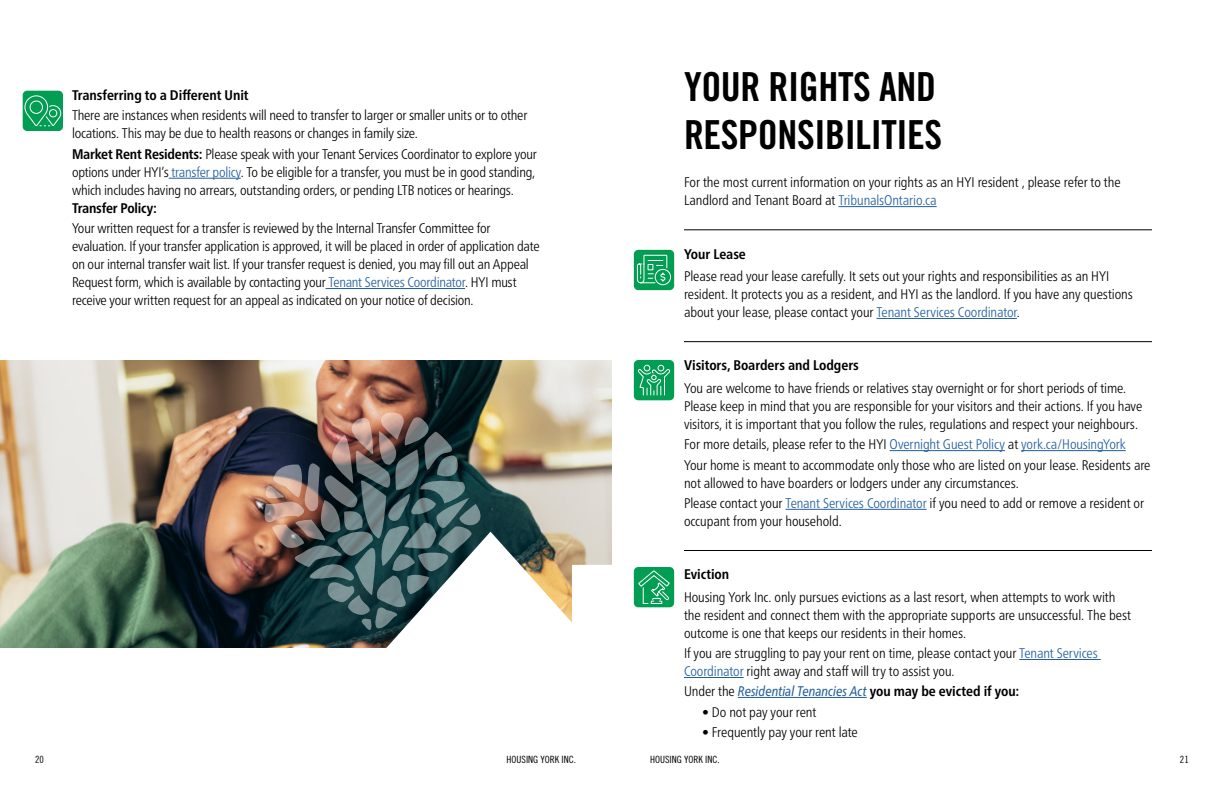
<style>
.page{position:relative;width:1224px;height:792px;background:#fff}
.page>*{position:absolute;margin:0;border:0;box-sizing:border-box;transform-origin:0 0}
.t1{font:40px/48px "Trade Gothic LT Pro Bd Cn 20";letter-spacing:-.01em;color:#000}
.Body{font:300 condensed 14px/18px "Frutiger Neue LT Pro";letter-spacing:-.01em;color:#000}
.Body-2{font:300 condensed 14px "Frutiger Neue LT Pro";letter-spacing:-.005em;color:#215e9e}
.t2{font:700 condensed 14px "Frutiger Neue LT Pro";letter-spacing:-.005em;color:#000}
.Body-3{font:italic condensed 14px "Frutiger Neue LT Pro";letter-spacing:-.005em;color:#215e9e}
.bullets{font:300 condensed 14px "Frutiger Neue LT Pro";letter-spacing:-.01em;color:#000}
.t3{font:10px "Trade Gothic LT Pro Cn 18";color:#000}
.s1{font-weight:700}
.s2{color:#215e9e}
.s3{color:#000}
.s4{font-weight:300;font-style:normal;color:#000}
.s5{font-weight:700;font-style:normal;color:#000}
</style>
<div class="page">
<hr style="left:169px;top:178px;width:72px;height:1px;background:#215e9e">
<hr style="left:326px;top:288px;width:139px;height:1px;background:#215e9e">
<div style="left:23px;top:91px;width:40px;height:40px;background:#009d52;border-radius:4px"></div>
<svg style="left:24px;top:95px;width:38px;height:32px"></svg>
<img style="left:0;top:360px;width:612px;height:288px">
<img style="left:260px;top:408px;width:352px;height:240px">
<hr style="left:839px;top:206px;width:98px;height:1px;background:#215e9e">
<hr style="left:684px;top:230px;width:468px;height:1px;background:#000">
<hr style="left:876px;top:318px;width:141px;height:1px;background:#215e9e">
<hr style="left:684px;top:341px;width:468px;height:1px;background:#000">
<hr style="left:890px;top:450px;width:115px;height:1px;background:#215e9e">
<hr style="left:1021px;top:450px;width:105px;height:1px;background:#215e9e">
<hr style="left:786px;top:509px;width:141px;height:1px;background:#215e9e">
<hr style="left:684px;top:550px;width:468px;height:1px;background:#000">
<hr style="left:1019px;top:659px;width:82px;height:1px;background:#215e9e">
<hr style="left:684px;top:677px;width:60px;height:1px;background:#215e9e">
<hr style="left:738px;top:697px;width:129px;height:1px;background:#215e9e">
<div style="left:634px;top:250px;width:40px;height:40px;background:#009d52;border-radius:4px"></div>
<svg style="left:636px;top:254px;width:35px;height:32px"></svg>
<div style="left:634px;top:360px;width:40px;height:40px;background:#009d52;border-radius:4px"></div>
<svg style="left:637px;top:364px;width:34px;height:32px"></svg>
<div style="left:634px;top:567px;width:40px;height:40px;background:#009d52;border-radius:4px"></div>
<svg style="left:638px;top:570px;width:32px;height:34px"></svg>
<h2 class="t2" style="left:72px;top:87px;width:178px">Transferring to a Different Unit</h2>
<p class="Body" style="left:72px;top:107px;width:457px">There are instances when residents will need to transfer to larger or smaller units or to other locations. This may be due to health reasons or changes in family size.</p>
<p class="Body" style="left:72px;top:145px;width:466px"><span class="s1">Market Rent Residents:</span> Please speak with your Tenant Services Coordinator to explore your options under HYI’s <span class="s2">transfer policy</span>. To be eligible for a transfer, you must be in good standing, which includes having no arrears, outstanding orders, or pending LTB notices or hearings.<br><span class="s1">Transfer Policy:</span></p>
<p class="Body" style="left:72px;top:219px;width:469px">Your written request for a transfer is reviewed by the Internal Transfer Committee for evaluation. If your transfer application is approved, it will be placed in order of application date on our internal transfer wait list. If your transfer request is denied, you may fill out an Appeal Request form, which is available by contacting your <span class="s2">Tenant Services Coordinator</span>. HYI must receive your written request for an appeal as indicated on your notice of decision.</p>
<h1 class="t1" style="left:684px;top:62px;width:260px">YOUR RIGHTS AND<br>RESPONSIBILITIES</h1>
<p class="Body" style="left:684px;top:173px;width:438px">For the most current information on your rights as an HYI resident , please refer to the<br>Landlord and Tenant Board at <span class="s2">TribunalsOntario.ca</span></p>
<h2 class="t2" style="left:684px;top:245px;width:63px">Your Lease</h2>
<p class="Body" style="left:684px;top:267px;width:450px">Please read your lease carefully. It sets out your rights and responsibilities as an HYI resident. It protects you as a resident, and HYI as the landlord. If you have any questions about your lease, please contact your <span class="s2">Tenant Services Coordinator</span>.</p>
<h2 class="t2" style="left:684px;top:357px;width:176px">Visitors, Boarders and Lodgers</h2>
<p class="Body" style="left:684px;top:379px;width:460px">You are welcome to have friends or relatives stay overnight or for short periods of time.<br>Please keep in mind that you are responsible for your visitors and their actions. If you have visitors, it is important that you follow the rules, regulations and respect your neighbours.</p>
<p class="Body-2" style="left:684px;top:436px;width:443px"><span class="s3">For more details, please refer to the HYI</span> Overnight Guest Policy <span class="s3">at</span> york.ca/HousingYork</p>
<p class="Body" style="left:684px;top:456px;width:468px">Your home is meant to accommodate only those who are listed on your lease. Residents are not allowed to have boarders or lodgers under any circumstances.</p>
<p class="Body" style="left:684px;top:494px;width:462px">Please contact your <span class="s2">Tenant Services Coordinator</span> if you need to add or remove a resident or occupant from your household.</p>
<h2 class="t2" style="left:684px;top:566px;width:47px">Eviction</h2>
<p class="Body" style="left:684px;top:588px;width:449px">Housing York Inc. only pursues evictions as a last resort, when attempts to work with the resident and connect them with the appropriate supports are unsuccessful. The best outcome is one that keeps our residents in their homes.</p>
<p class="Body" style="left:684px;top:644px;width:415px">If you are struggling to pay your rent on time, please contact your <span class="s2">Tenant Services<br>Coordinator</span> right away and staff will try to assist you.</p>
<p class="Body-3" style="left:684px;top:683px;width:337px"><span class="s4">Under the</span> Residential Tenancies Act <span class="s5">you may be evicted if you:</span></p>
<p class="bullets" style="left:702px;top:704px;width:116px">• Do not pay your rent</p>
<p class="bullets" style="left:702px;top:724px;width:157px">• Frequently pay your rent late</p>
<p class="t3" style="left:35px;top:754px;width:10px">20</p>
<p class="t3" style="left:507px;top:754px;width:71px">HOUSING YORK INC.</p>
<p class="t3" style="left:650px;top:754px;width:71px">HOUSING YORK INC.</p>
<p class="t3" style="left:1180px;top:754px;width:10px">21</p>
</div>
